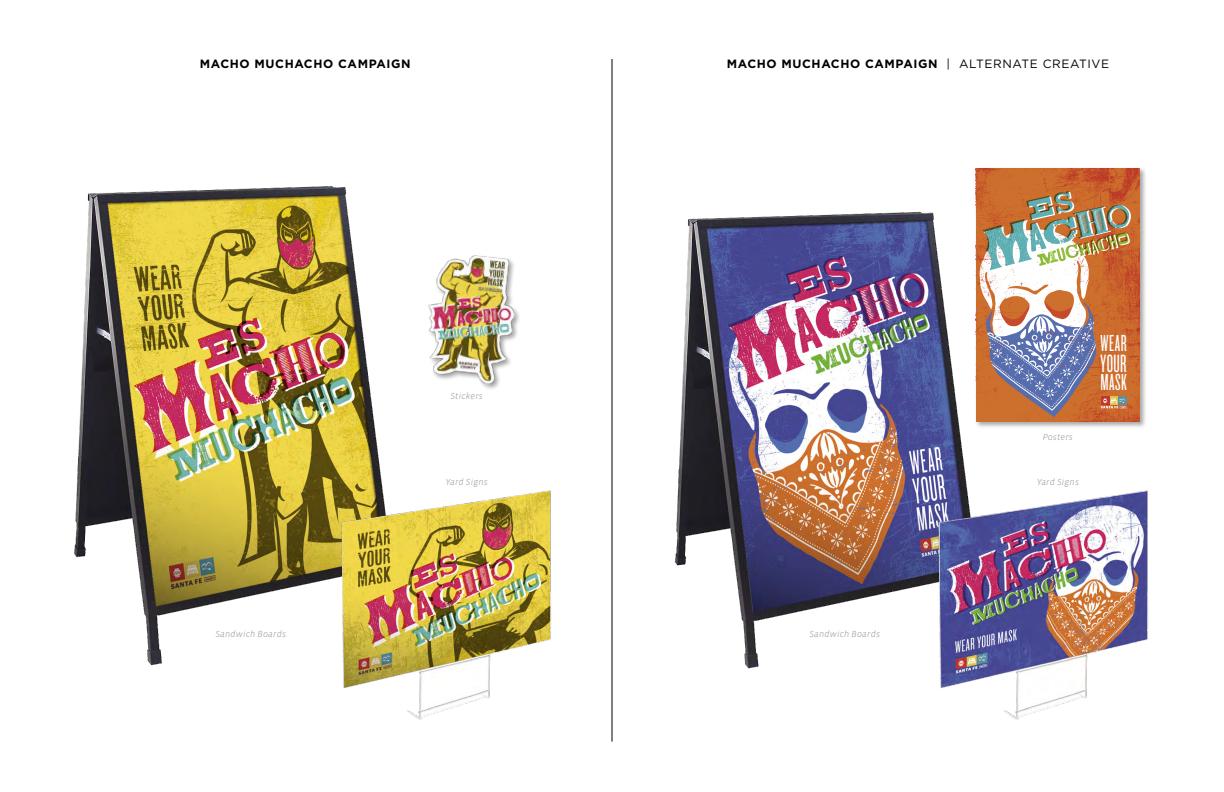
<style>
.page{position:relative;width:1224px;height:792px;background:#fff}
.page>*{position:absolute;margin:0;border:0;box-sizing:border-box;transform-origin:0 0}
.t1{font:26px "Knockout HTF26 Junior Flyweight";color:#fff}
.t2{font:24.1px "Knockout HTF26 Junior Flyweight";letter-spacing:.02em;color:#fff}
.t3{font:700 12px "Gotham";letter-spacing:.05em;color:#000}
.t4{font:italic 300 9px "Vista Sans";letter-spacing:.02em;color:#939393}
.s1{font-weight:400}
</style>
<div class="page">
<hr style="left:612px;top:59px;width:1px;height:683px;background:#000">
<div style="left:974px;top:167px;width:173px;height:262px;background:#000;opacity:.35"></div>
<img style="left:976px;top:169px;width:164px;height:253px">
<svg style="left:980px;top:191px;width:151px;height:226px"></svg>
<img style="left:674px;top:210px;width:313px;height:459px">
<img style="left:926px;top:473px;width:222px;height:247px">
<img style="left:74px;top:186px;width:307px;height:480px">
<img style="left:329px;top:473px;width:222px;height:247px">
<img style="left:428px;top:255px;width:91px;height:132px">
<p class="t3" style="left:200px;top:56px;width:212px">MACHO MUCHACHO CAMPAIGN</p>
<p class="t3" style="left:727px;top:56px;width:384px">MACHO MUCHACHO CAMPAIGN <span class="s1">| ALTERNATE CREATIVE</span></p>
<p class="t4" style="left:451px;top:391px;width:34px">Stickers</p>
<p class="t4" style="left:446px;top:478px;width:44px">Yard Signs</p>
<p class="t4" style="left:215px;top:629px;width:72px">Sandwich Boards</p>
<p class="t4" style="left:809px;top:629px;width:72px">Sandwich Boards</p>
<p class="t4" style="left:1043px;top:433px;width:32px">Posters</p>
<p class="t4" style="left:1037px;top:478px;width:44px">Yard Signs</p>
<p class="t2" style="left:1100px;top:332px;width:28px">WEAR</p>
<p class="t1" style="left:1100px;top:350px;width:28px">YOUR</p>
<p class="t2" style="left:1100px;top:370px;width:28px">MASK</p>
</div>
